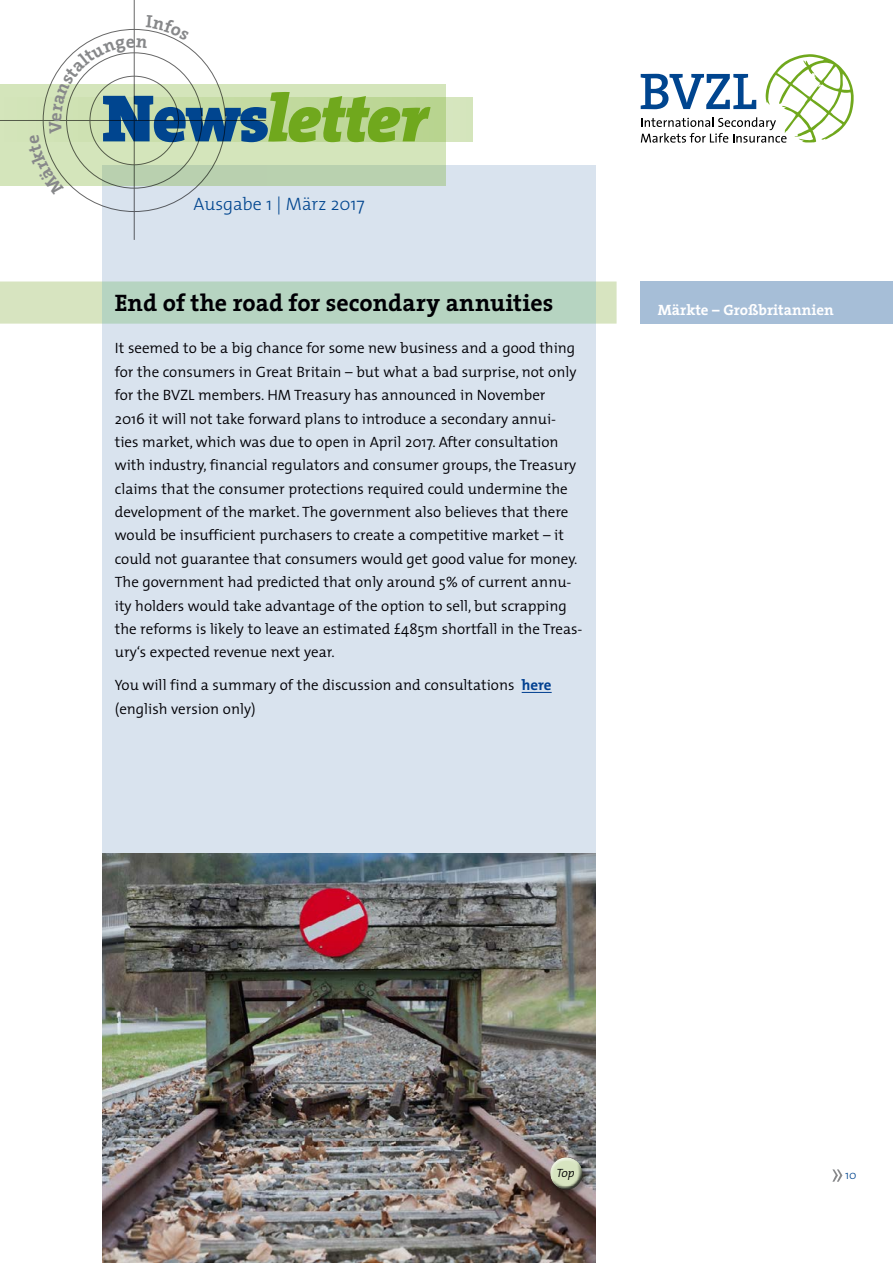
<style>
.page{position:relative;width:893px;height:1263px;background:#fff}
.page>*{position:absolute;margin:0;border:0;box-sizing:border-box;transform-origin:0 0}
.t1{font:italic 900 67.5px "The Serif";letter-spacing:-.03em;color:#70a81d}
.t2{font:700 24px "The Serif";color:#000}
.t3{font:300 18px "The Mix";color:#00458f}
.t4{font:300 15px/23.4px "The Mix";color:#000}
.t5{font:700 15px "The Serif";color:#fff}
.t6{font:italic 300 12px "The Mix";color:#000}
.t7{font:300 12px "The Mix";color:#00458f}
.s1{font-style:normal;color:#00458f}
.s2{font-weight:700;color:#00458f}
</style>
<div class="page">
<div style="left:102px;top:166px;width:493px;height:1097px;background:#d9e3ee"></div>
<svg style="left:0;top:85px;width:446px;height:101px;background:#c9ddb5"></svg>
<svg style="left:0;top:97px;width:472px;height:44px;background:#c2d99f"></svg>
<svg style="left:641px;top:54px;width:213px;height:89px"></svg>
<hr style="left:134px;top:0;width:1px;height:240px;background:#000">
<hr style="left:0;top:120px;width:266px;height:1px;background:#000">
<svg style="left:832px;top:1169px;width:10px;height:13px"></svg>
<img style="left:102px;top:853px;width:493px;height:410px">
<div style="left:549px;top:1156px;width:41px;height:41px;background:#000;opacity:.35"></div>
<div style="left:546px;top:1152px;width:38px;height:31px;background:#fff;opacity:.75"></div>
<div style="left:549px;top:1162px;width:38px;height:28px;background:#000;opacity:.75"></div>
<div style="left:641px;top:282px;width:252px;height:42px;background:#a6bed7"></div>
<svg style="left:0;top:281px;width:617px;height:43px;background:#bdd7c1"></svg>
<hr style="left:522px;top:692px;width:30px;height:1px;background:#00458f">
<svg style="left:28px;top:15px;width:161px;height:181px"></svg>
<h1 class="t1" style="left:102px;top:61px;width:327px"><span class="s1">News</span>letter</h1>
<p class="t3" style="left:194px;top:189px;width:173px">Ausgabe 1 | März 2017</p>
<h2 class="t2" style="left:115px;top:283px;width:440px">End of the road for secondary annuities</h2>
<p class="t5" style="left:658px;top:298px;width:178px">Märkte – Großbritannien</p>
<p class="t4" style="left:115px;top:336px;width:469px">It seemed to be a big chance for some new business and a good thing for the consumers in Great Britain – but what a bad surprise, not only for the BVZL members. HM Treasury has announced in November<br>2016 it will not take forward plans to introduce a secondary annui&shy;ties market, which was due to open in April 2017. After consultation with industry, financial regulators and consumer groups, the Treasury claims that the consumer protections required could undermine the development of the market. The government also believes that there would be insufficient purchasers to create a competitive market – it could not guarantee that consumers would get good value for money.<br>The government had predicted that only around 5% of current annu&shy;ity holders would take advantage of the option to sell, but scrapping the reforms is likely to leave an estimated £485m shortfall in the Treas&shy;ury‘s expected revenue next year.</p>
<p class="t4" style="left:115px;top:673px;width:438px">You will find a summary of the discussion and consultations <span class="s2">here </span>(english version only)</p>
<p class="t6" style="left:557px;top:1163px;width:20px">Top</p>
<p class="t7" style="left:845px;top:1165px;width:13px">10</p>
</div>
